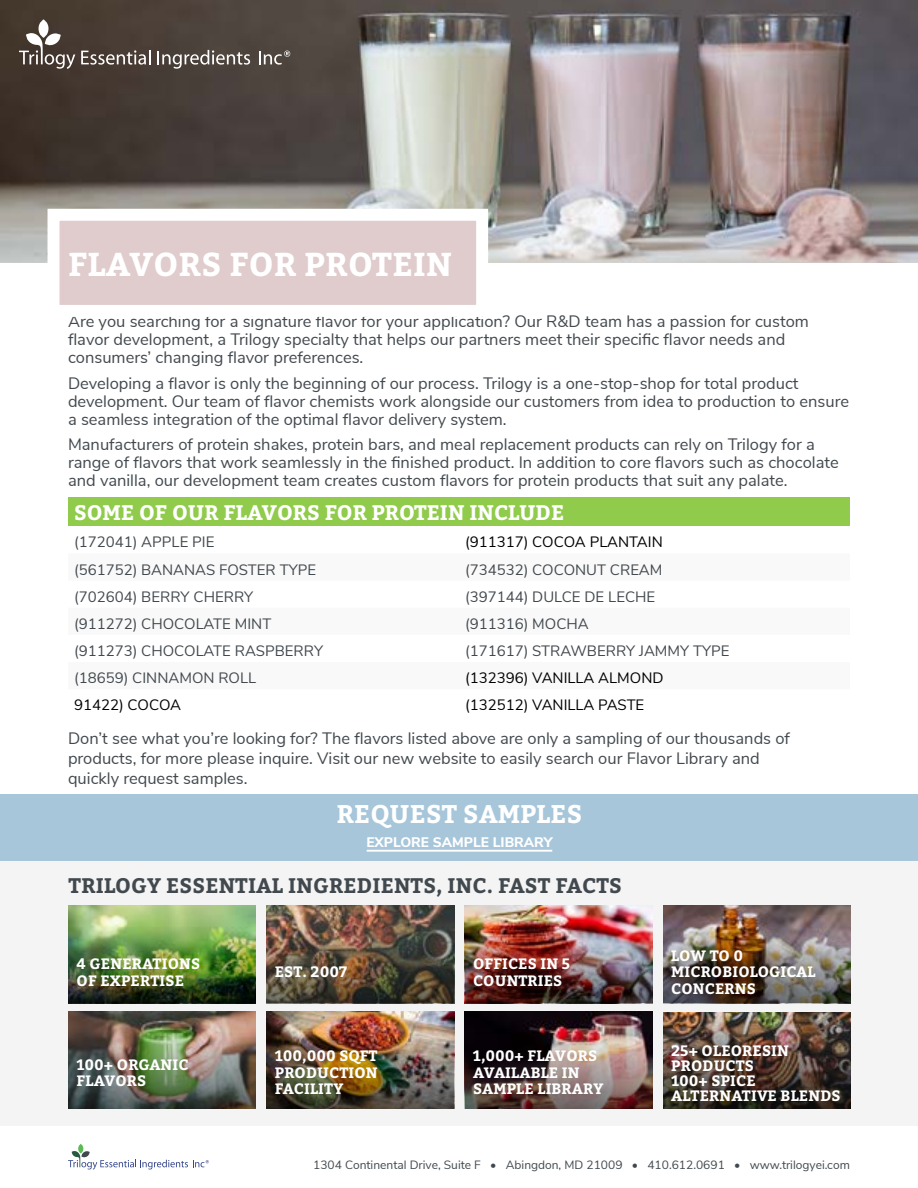
<style>
.page{position:relative;width:918px;height:1188px;background:#fff}
.page>*{position:absolute;margin:0;border:0;box-sizing:border-box;transform-origin:0 0}
.t1{font:700 33px "Bitter";letter-spacing:.01em;color:#fff}
.t2{font:700 25.5px "Bitter";letter-spacing:.01em;color:#fff}
.t3{font:700 21px "Bitter";letter-spacing:.01em;color:#42494e}
.t4{font:700 21px "Bitter";color:#fff}
.t5{font:16.5px/18px "Nunito Sans";color:#42494e}
.t6{font:700 15px/16.5px "Bitter";letter-spacing:.01em;color:#fff}
.t7{font:15px "Nunito Sans";color:#42494e}
.t8{font:15px "Nunito Sans";color:#000}
.t9{font:800 13.8px "Nunito Sans";color:#fff}
.t10{font:12px "Nunito Sans";color:#42494e}
</style>
<div class="page">
<img style="left:0;top:0;width:918px;height:263px">
<svg style="left:68px;top:1144px;width:141px;height:25px"></svg>
<svg style="left:81px;top:50px;width:69px;height:15px"></svg>
<svg style="left:158px;top:50px;width:92px;height:19px;background:#726b66"></svg>
<svg style="left:259px;top:51px;width:31px;height:14px"></svg>
<svg style="left:19px;top:19px;width:56px;height:50px"></svg>
<div style="left:0;top:794px;width:918px;height:67px;background:#a7c6da"></div>
<hr style="left:367px;top:850px;width:185px;height:2px;background:#fff">
<div style="left:0;top:861px;width:918px;height:264px;background:#f4f4f4"></div>
<img style="left:465px;top:1011px;width:187px;height:20px">
<img style="left:267px;top:1011px;width:187px;height:20px">
<img style="left:69px;top:1011px;width:187px;height:20px">
<img style="left:465px;top:1031px;width:187px;height:78px">
<img style="left:267px;top:1031px;width:187px;height:78px">
<img style="left:69px;top:1031px;width:187px;height:78px">
<img style="left:69px;top:905px;width:187px;height:21px">
<img style="left:69px;top:926px;width:187px;height:77px">
<img style="left:267px;top:905px;width:187px;height:21px">
<img style="left:465px;top:905px;width:187px;height:21px">
<img style="left:267px;top:926px;width:187px;height:77px">
<img style="left:465px;top:926px;width:187px;height:77px">
<img style="left:663px;top:905px;width:187px;height:21px">
<img style="left:663px;top:926px;width:187px;height:77px">
<img style="left:663px;top:1012px;width:187px;height:97px">
<div style="left:68px;top:498px;width:782px;height:28px;background:#90cb4b"></div>
<div style="left:54px;top:215px;width:428px;height:96px;background:#e0cccd"></div>
<div style="left:48px;top:209px;width:440px;height:108px;border:12px solid #fff"></div>
<h1 class="t1" style="left:68px;top:242px;width:386px">FLAVORS FOR PROTEIN</h1>
<p class="t5" style="left:68px;top:312px;width:742px">Are you searching for a signature flavor for your application? Our R&amp;D team has a passion for custom flavor development, a Trilogy specialty that helps our partners meet their specific flavor needs and consumers’ changing flavor preferences.</p>
<p class="t5" style="left:68px;top:373px;width:783px">Developing a flavor is only the beginning of our process. Trilogy is a one-stop-shop for total product development. Our team of flavor chemists work alongside our customers from idea to production to ensure a seamless integration of the optimal flavor delivery system.</p>
<p class="t5" style="left:68px;top:434px;width:772px">Manufacturers of protein shakes, protein bars, and meal replacement products can rely on Trilogy for a range of flavors that work seamlessly in the finished product. In addition to core flavors such as chocolate and vanilla, our development team creates custom flavors for protein products that suit any palate.</p>
<p class="t4" style="left:74px;top:499px;width:492px">SOME OF OUR FLAVORS FOR PROTEIN INCLUDE</p>
<p class="t7" style="left:74px;top:531px;width:142px">(172041) APPLE PIE</p>
<p class="t8" style="left:465px;top:531px;width:199px">(911317) COCOA PLANTAIN</p>
<p class="t7" style="left:74px;top:559px;width:244px">(561752) BANANAS FOSTER TYPE</p>
<p class="t7" style="left:465px;top:559px;width:199px">(734532) COCONUT CREAM</p>
<p class="t7" style="left:74px;top:586px;width:181px">(702604) BERRY CHERRY</p>
<p class="t7" style="left:465px;top:586px;width:192px">(397144) DULCE DE LECHE</p>
<p class="t7" style="left:74px;top:613px;width:199px">(911272) CHOCOLATE MINT</p>
<p class="t7" style="left:465px;top:613px;width:125px">(911316) MOCHA</p>
<p class="t7" style="left:74px;top:640px;width:251px">(911273) CHOCOLATE RASPBERRY</p>
<p class="t7" style="left:465px;top:640px;width:266px">(171617) STRAWBERRY JAMMY TYPE</p>
<p class="t7" style="left:74px;top:667px;width:184px">(18659) CINNAMON ROLL</p>
<p class="t8" style="left:465px;top:667px;width:200px">(132396) VANILLA ALMOND</p>
<p class="t8" style="left:74px;top:694px;width:109px">91422) COCOA</p>
<p class="t8" style="left:465px;top:694px;width:181px">(132512) VANILLA PASTE</p>
<p class="t5" style="left:68px;top:727px;width:723px;line-height:19.8px">Don’t see what you’re looking for? The flavors listed above are only a sampling of our thousands of products, for more please inquire. Visit our new website to easily search our Flavor Library and quickly request samples.</p>
<h2 class="t2" style="left:337px;top:797px;width:247px">REQUEST SAMPLES</h2>
<p class="t9" style="left:366px;top:832px;width:188px">EXPLORE SAMPLE LIBRARY</p>
<p class="t3" style="left:69px;top:872px;width:555px">TRILOGY ESSENTIAL INGREDIENTS, INC. FAST FACTS</p>
<p class="t6" style="left:77px;top:956px;width:125px">4 GENERATIONS<br>OF EXPERTISE</p>
<p class="t6" style="left:275px;top:964px;width:74px">EST. 2007</p>
<p class="t6" style="left:473px;top:956px;width:99px">OFFICES IN 5<br>COUNTRIES</p>
<p class="t6" style="left:671px;top:948px;width:146px">LOW TO 0<br>MICROBIOLOGICAL<br>CONCERNS</p>
<p class="t6" style="left:77px;top:1057px;width:113px">100+ ORGANIC<br>FLAVORS</p>
<p class="t6" style="left:275px;top:1048px;width:104px;text-align:justify">100,000 SQFT PRODUCTION FACILITY</p>
<p class="t6" style="left:473px;top:1048px;width:132px">1,000+ FLAVORS<br>AVAILABLE IN<br>SAMPLE LIBRARY</p>
<p class="t6" style="left:671px;top:1044px;width:171px;line-height:15px">25+ OLEORESIN<br>PRODUCTS<br>100+ SPICE<br>ALTERNATIVE BLENDS</p>
<p class="t10" style="left:313px;top:1157px;width:538px">1304 Continental Drive, Suite F • Abingdon, MD 21009 • 410.612.0691 • www.trilogyei.com</p>
</div>
